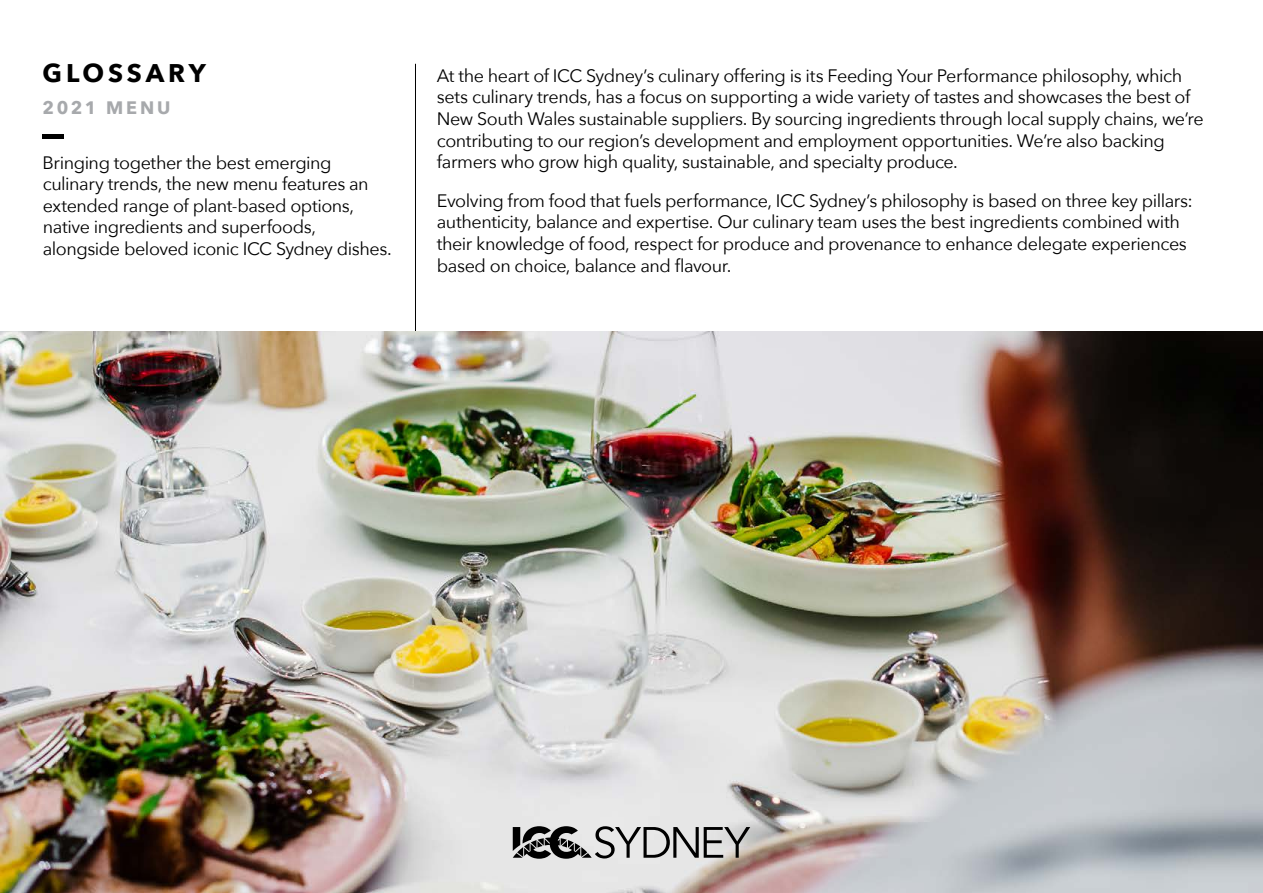
<style>
.page{position:relative;width:1263px;height:893px;background:#fff}
.page>*{position:absolute;margin:0;border:0;box-sizing:border-box;transform-origin:0 0}
.t1{font:700 25.5px "Avenir Next";letter-spacing:.15em;color:#000}
.t2{font:18px/21.6px "Avenir Next";letter-spacing:-.025em;color:#000}
.t3{font:700 18px "Avenir Next";letter-spacing:.15em;color:#a7a9ac}
</style>
<div class="page">
<hr style="left:415px;top:64px;width:1px;height:321px;background:#000">
<hr style="left:43px;top:134px;width:21px;height:4px;background:#000">
<img style="left:0;top:332px;width:1263px;height:561px">
<svg style="left:513px;top:826px;width:237px;height:33px;background:#959594"></svg>
<h1 class="t1" style="left:43px;top:51px;width:165px">GLOSSARY</h1>
<p class="t3" style="left:43px;top:93px;width:129px">2021 MENU</p>
<p class="t2" style="left:43px;top:151px;width:351px">Bringing together the best emerging culinary trends, the new menu features an extended range of plant-based options, native ingredients and superfoods, alongside beloved iconic ICC Sydney dishes.</p>
<p class="t2" style="left:437px;top:64px;width:768px">At the heart of ICC Sydney’s culinary offering is its Feeding Your Performance philosophy, which sets culinary trends, has a focus on supporting a wide variety of tastes and showcases the best of New South Wales sustainable suppliers. By sourcing ingredients through local supply chains, we’re contributing to our region’s development and employment opportunities. We’re also backing farmers who grow high quality, sustainable, and specialty produce.</p>
<p class="t2" style="left:437px;top:189px;width:758px">Evolving from food that fuels performance, ICC Sydney’s philosophy is based on three key pillars: authenticity, balance and expertise. Our culinary team uses the best ingredients combined with their knowledge of food, respect for produce and provenance to enhance delegate experiences based on choice, balance and flavour.</p>
</div>
